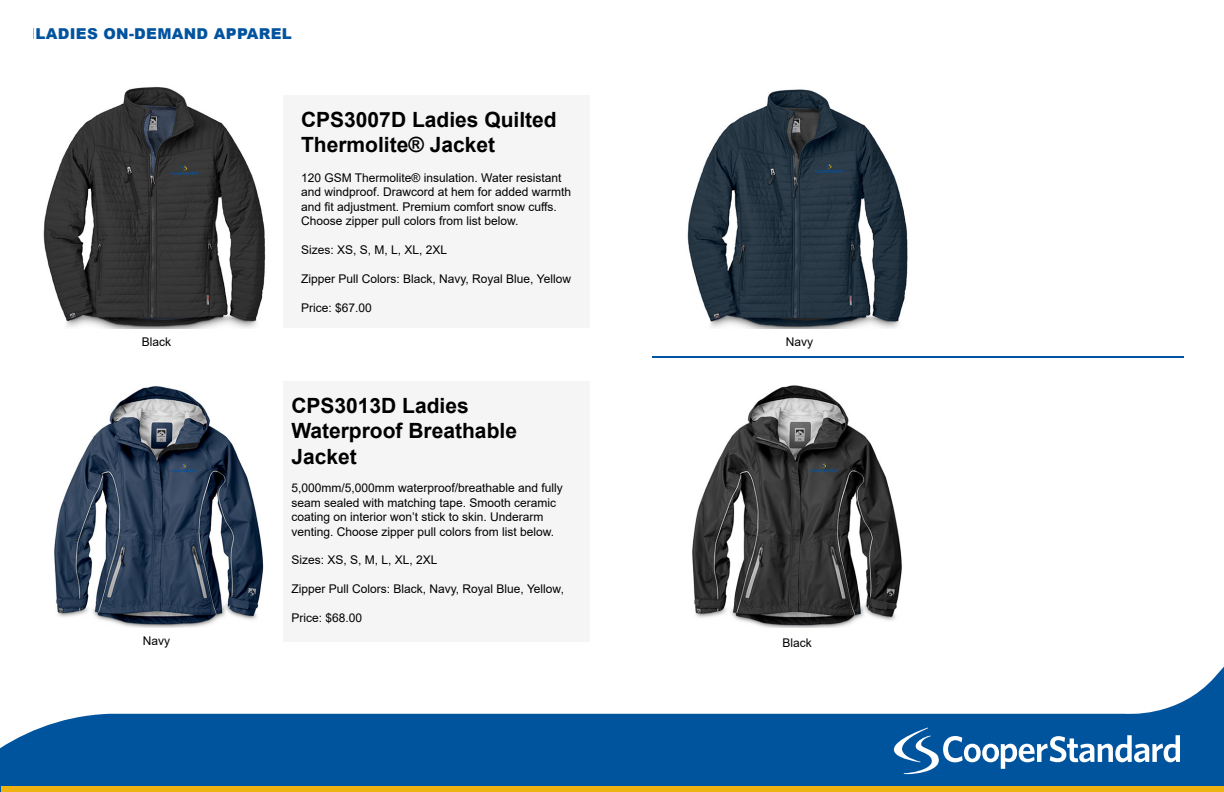
<style>
.page{position:relative;width:1224px;height:792px;background:#fff}
.page>*{position:absolute;margin:0;border:0;box-sizing:border-box;transform-origin:0 0}
.t1{font:700 21px/25.2px "Arial";color:#000}
.t2{font:900 15px "Arial";letter-spacing:.02em;color:#00539f}
.t3{font:12px/14.4px "Arial";color:#000}
</style>
<div class="page">
<svg style="left:0;top:627px;width:1224px;height:165px"></svg>
<div style="left:283px;top:382px;width:307px;height:260px;background:#f5f5f5"></div>
<div style="left:283px;top:95px;width:307px;height:233px;background:#f5f5f5"></div>
<img style="left:54px;top:386px;width:210px;height:241px">
<img style="left:43px;top:87px;width:223px;height:241px">
<img style="left:692px;top:386px;width:210px;height:241px">
<img style="left:687px;top:89px;width:221px;height:239px">
<div style="left:1px;top:786px;width:1223px;height:6px;background:#eeb211"></div>
<svg style="left:893px;top:728px;width:287px;height:46px"></svg>
<hr style="left:652px;top:356px;width:532px;height:2px;background:#00539f">
<p class="t2" style="left:36px;top:23px;width:258px">LADIES ON-DEMAND APPAREL</p>
<p class="t3" style="left:142px;top:335px;width:31px">Black</p>
<p class="t1" style="left:301px;top:107px;width:257px">CPS3007D Ladies Quilted<br>Thermolite® Jacket</p>
<p class="t3" style="left:301px;top:170px;width:271px">120 GSM Thermolite® insulation. Water resistant and windproof. Drawcord at hem for added warmth and fit adjustment. Premium comfort snow cuffs.<br>Choose zipper pull colors from list below.</p>
<p class="t3" style="left:301px;top:242px;width:148px">Sizes: XS, S, M, L, XL, 2XL</p>
<p class="t3" style="left:301px;top:271px;width:271px">Zipper Pull Colors: Black, Navy, Royal Blue, Yellow</p>
<p class="t3" style="left:301px;top:300px;width:72px">Price: $67.00</p>
<p class="t3" style="left:143px;top:634px;width:29px">Navy</p>
<p class="t1" style="left:291px;top:394px;width:227px">CPS3013D Ladies<br>Waterproof Breathable<br>Jacket</p>
<p class="t3" style="left:291px;top:481px;width:273px">5,000mm/5,000mm waterproof/breathable and fully seam sealed with matching tape. Smooth ceramic coating on interior won’t stick to skin. Underarm venting. Choose zipper pull colors from list below.</p>
<p class="t3" style="left:291px;top:553px;width:148px">Sizes: XS, S, M, L, XL, 2XL</p>
<p class="t3" style="left:291px;top:582px;width:274px">Zipper Pull Colors: Black, Navy, Royal Blue, Yellow,</p>
<p class="t3" style="left:291px;top:611px;width:72px">Price: $68.00</p>
<p class="t3" style="left:786px;top:335px;width:29px">Navy</p>
<p class="t3" style="left:783px;top:635px;width:31px">Black</p>
</div>
